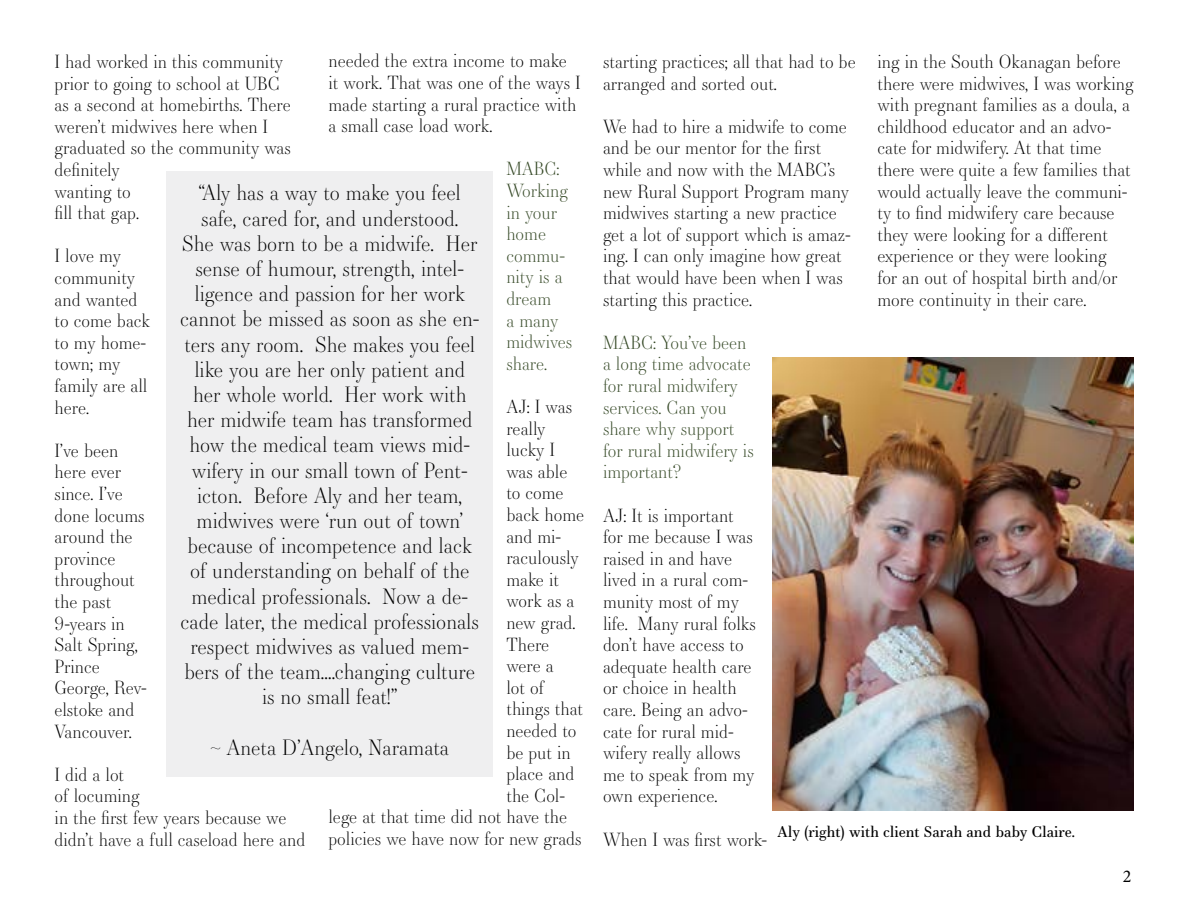
<style>
.page{position:relative;width:1188px;height:918px;background:#fff}
.page>*{position:absolute;margin:0;border:0;box-sizing:border-box;transform-origin:0 0}
.t1{font:300 21px/25.2px "Essonnes Display";color:#000;text-align:center}
.t2{font:300 18px/21.6px "Essonnes Display";color:#000}
.t3{font:300 18px/21.6px "Essonnes Display";color:#334724}
.t4{font:18px "Minion Pro";color:#000}
.t5{font:15px "Essonnes Text";color:#000}
</style>
<div class="page">
<img style="left:773px;top:358px;width:360px;height:452px">
<div style="left:167px;top:171px;width:326px;height:606px;background:#efeff0"></div>
<p class="t2" style="left:328px;top:49px;width:254px">needed the extra income to make it work. That was one of the ways I made starting a rural practice with a small case load work.</p>
<p class="t3" style="left:506px;top:157px;width:68px">MABC:<br>Working in your home commu&shy;nity is a dream<br>a many midwives share.</p>
<p class="t2" style="left:506px;top:395px;width:67px">AJ: I was</p>
<p class="t2" style="left:506px;top:417px;width:41px">really</p>
<p class="t2" style="left:506px;top:438px;width:50px">lucky I</p>
<p class="t2" style="left:506px;top:460px;width:63px">was able</p>
<p class="t2" style="left:506px;top:481px;width:59px">to come</p>
<p class="t2" style="left:506px;top:503px;width:79px">back home</p>
<p class="t2" style="left:506px;top:525px;width:56px">and mi-</p>
<p class="t2" style="left:506px;top:546px;width:74px">raculously</p>
<p class="t2" style="left:506px;top:568px;width:54px">make it</p>
<p class="t2" style="left:506px;top:589px;width:70px">work as a</p>
<p class="t2" style="left:506px;top:611px;width:71px">new grad.</p>
<p class="t2" style="left:506px;top:633px;width:44px">There</p>
<p class="t2" style="left:506px;top:654px;width:49px">were a</p>
<p class="t2" style="left:506px;top:676px;width:39px">lot of</p>
<p class="t2" style="left:506px;top:697px;width:78px">things that</p>
<p class="t2" style="left:506px;top:719px;width:72px">needed to</p>
<p class="t2" style="left:506px;top:741px;width:66px">be put in</p>
<p class="t2" style="left:506px;top:762px;width:70px">place and</p>
<p class="t2" style="left:506px;top:784px;width:60px">the Col-</p>
<p class="t2" style="left:328px;top:805px;width:240px">lege at that time did not have the</p>
<p class="t2" style="left:328px;top:827px;width:255px">policies we have now for new grads</p>
<p class="t2" style="left:55px;top:50px;width:238px">I had worked in this community prior to going to school at UBC as a second at homebirths. There weren’t midwives here when I graduated so the community was definitely<br>wanting to<br>fill that gap.</p>
<p class="t2" style="left:55px;top:245px;width:97px">I love my community and wanted to come back to my home&shy;town; my family are all here.</p>
<p class="t2" style="left:55px;top:439px;width:94px">I’ve been here ever since. I’ve done locums around the province throughout the past<br>9-years in<br>Salt Spring,<br>Prince<br>George, Rev&shy;elstoke and<br>Vancouver.</p>
<p class="t2" style="left:55px;top:763px;width:252px">I did a lot<br>of locuming<br>in the first few years because we didn’t have a full caseload here and</p>
<p class="t1" style="left:180px;top:179px;width:301px">“Aly has a way to make you feel safe, cared for, and understood.<br>She was born to be a midwife. Her sense of humour, strength, intel&shy;ligence and passion for her work cannot be missed as soon as she en&shy;ters any room. She makes you feel like you are her only patient and her whole world. Her work with her midwife team has transformed how the medical team views mid&shy;wifery in our small town of Pent&shy;icton. Before Aly and her team, midwives were ‘run out of town’ because of incompetence and lack of understanding on behalf of the medical professionals. Now a de&shy;cade later, the medical professionals respect midwives as valued mem&shy;bers of the team....changing culture is no small feat!”</p>
<p class="t1" style="left:210px;top:734px;width:240px">~ Aneta D’Angelo, Naramata</p>
<p class="t2" style="left:878px;top:50px;width:258px">ing in the South Okanagan before there were midwives, I was working with pregnant families as a doula, a childhood educator and an advo&shy;cate for midwifery. At that time there were quite a few families that would actually leave the communi&shy;ty to find midwifery care because they were looking for a different experience or they were looking<br>for an out of hospital birth and/or more continuity in their care.</p>
<p class="t2" style="left:603px;top:50px;width:254px">starting practices; all that had to be arranged and sorted out.</p>
<p class="t2" style="left:603px;top:115px;width:249px">We had to hire a midwife to come and be our mentor for the first while and now with the MABC’s new Rural Support Program many midwives starting a new practice get a lot of support which is amaz&shy;ing. I can only imagine how great that would have been when I was starting this practice.</p>
<p class="t3" style="left:603px;top:331px;width:152px">MABC: You’ve been a long time advocate for rural midwifery services. Can you share why support for rural midwifery is important?</p>
<p class="t2" style="left:603px;top:504px;width:154px">AJ: It is important for me because I was raised in and have lived in a rural com&shy;munity most of my life. Many rural folks don’t have access to adequate health care or choice in health care. Being an advo&shy;cate for rural mid&shy;wifery really allows me to speak from my own experience.</p>
<p class="t2" style="left:603px;top:828px;width:166px">When I was first work-</p>
<p class="t5" style="left:778px;top:820px;width:299px">Aly (right) with client Sarah and baby Claire.</p>
<p class="t4" style="left:1123px;top:864px;width:10px">2</p>
</div>
